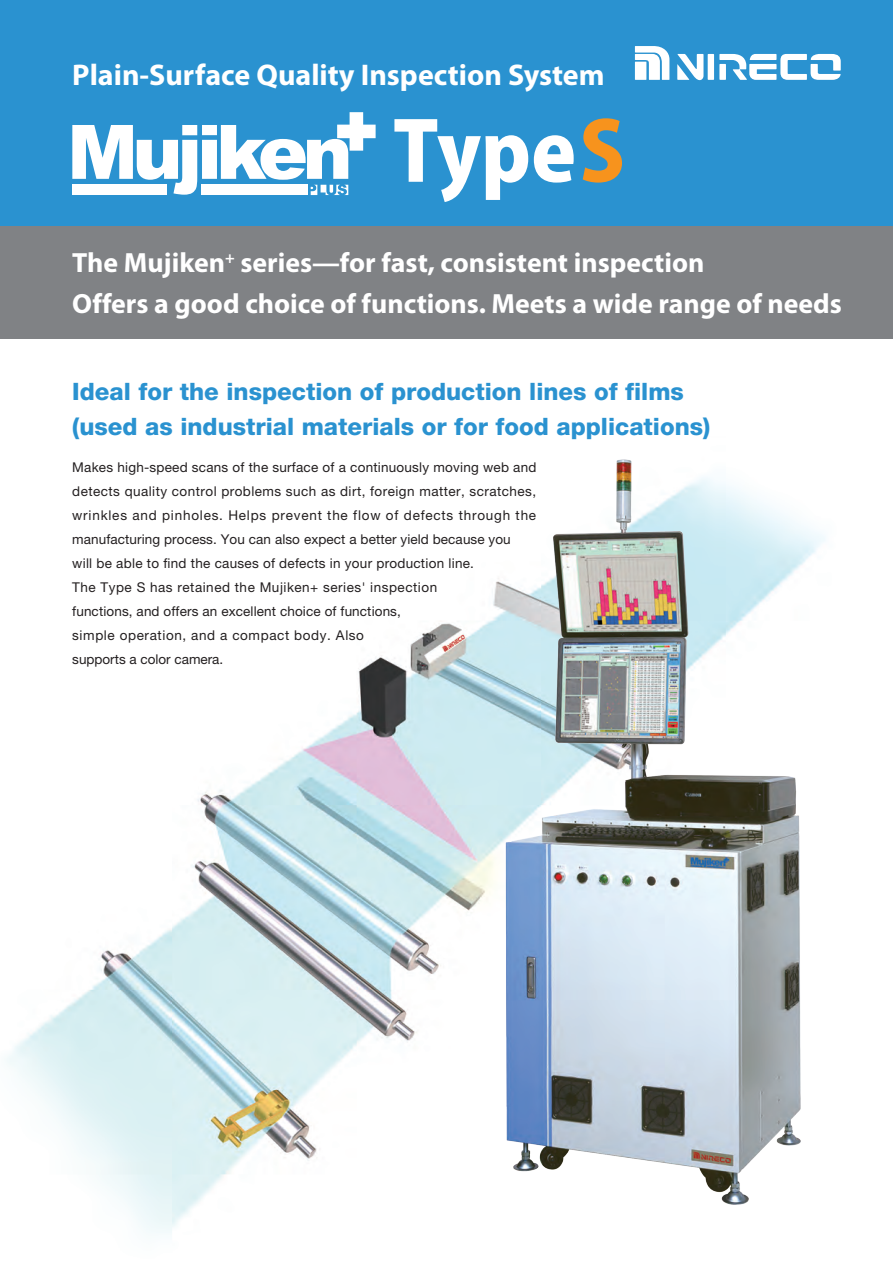
<style>
.page{position:relative;width:893px;height:1263px;background:#fff}
.page>*{position:absolute;margin:0;border:0;box-sizing:border-box;transform-origin:0 0}
.t1{font:700 30px "Myriad Pro";color:#fff}
.t2{font:700 27.9px/40.5px "Myriad Pro";color:#fff}
.t3{font:800 24px/34.5px "Helvetica Neue";color:#2a92d0}
.t4{font:13.5px/24px "Helvetica Neue";letter-spacing:.02em;color:#231f20}
</style>
<div class="page">
<img style="left:6px;top:623px;width:474px;height:610px">
<div style="left:0;top:0;width:893px;height:226px;background:#2a92d0"></div>
<div style="left:0;top:226px;width:893px;height:113px;background:#808285"></div>
<svg style="left:635px;top:46px;width:34px;height:34px"></svg>
<svg style="left:719px;top:54px;width:122px;height:26px"></svg>
<svg style="left:677px;top:54px;width:26px;height:27px"></svg>
<div style="left:635px;top:62px;width:11px;height:18px;background:#fff"></div>
<div style="left:708px;top:54px;width:6px;height:26px;background:#fff"></div>
<div style="left:719px;top:64px;width:7px;height:16px;background:#fff"></div>
<img style="left:480px;top:459px;width:345px;height:746px">
<svg style="left:72px;top:112px;width:304px;height:83px"></svg>
<svg style="left:394px;top:119px;width:134px;height:83px"></svg>
<svg style="left:534px;top:135px;width:40px;height:48px"></svg>
<svg style="left:583px;top:118px;width:39px;height:65px"></svg>
<h1 class="t1" style="left:72px;top:55px;width:534px">Plain-Surface Quality Inspection System</h1>
<h2 class="t2" style="left:72px;top:242px;width:771px">The Mujiken<sup>+</sup> series—for fast, consistent inspection<br>Offers a good choice of functions. Meets a wide range of needs</h2>
<h3 class="t3" style="left:72px;top:374px;width:639px">Ideal for the inspection of production lines of films (used as industrial materials or for food applications)</h3>
<p class="t4" style="left:72px;top:455px;width:466px">Makes high-speed scans of the surface of a continuously moving web and detects quality control problems such as dirt, foreign matter, scratches, wrinkles and pinholes. Helps prevent the flow of defects through the manufacturing process. You can also expect a better yield because you<br>will be able to find the causes of defects in your production line.<br>The Type S has retained the Mujiken+ series' inspection<br>functions, and offers an excellent choice of functions,<br>simple operation, and a compact body. Also<br>supports a color camera.</p>
</div>
